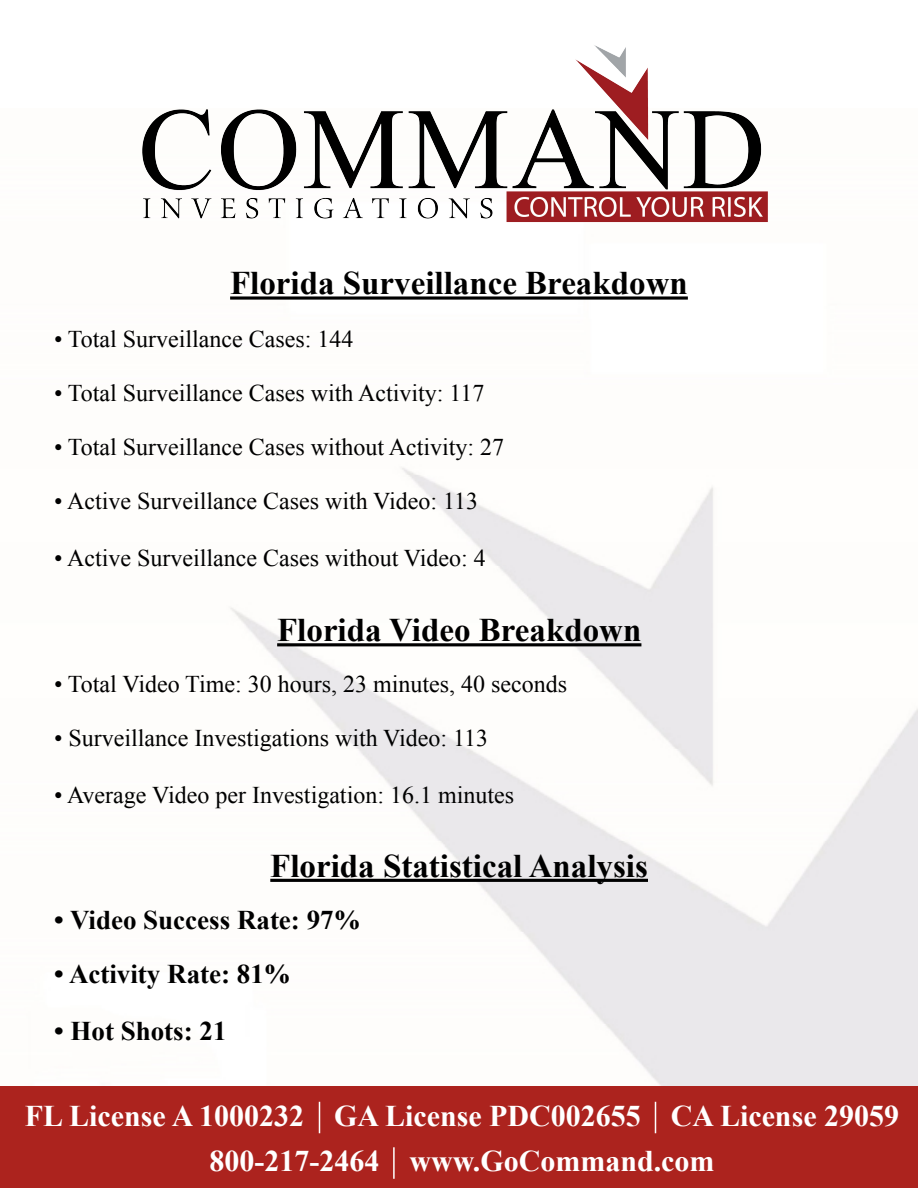
<style>
.page{position:relative;width:918px;height:1188px;background:#fff}
.page>*{position:absolute;margin:0;border:0;box-sizing:border-box;transform-origin:0 0}
.t1{font:700 33px "Times New Roman";color:#000}
.t2{font:700 30px "Times New Roman";color:#fff}
.t3{font:700 27px "Times New Roman";color:#000}
.t4{font:24px "Times New Roman";color:#000}
</style>
<div class="page">
<img style="left:140px;top:45px;width:634px;height:180px">
<svg style="left:230px;top:296px;width:458px;height:4px;background:#363636"></svg>
<hr style="left:277px;top:643px;width:364px;height:3px;background:#000">
<hr style="left:270px;top:879px;width:378px;height:3px;background:#000">
<div style="left:0;top:1086px;width:918px;height:102px;background:#ac231e"></div>
<hr style="left:319px;top:1102px;width:1px;height:31px;background:#fff">
<hr style="left:655px;top:1102px;width:1px;height:31px;background:#fff">
<hr style="left:393px;top:1147px;width:2px;height:32px;background:#fff">
<p class="t1" style="left:230px;top:261px;width:459px">Florida Surveillance Breakdown</p>
<p class="t4" style="left:54px;top:322px;width:301px">• Total Surveillance Cases: 144</p>
<p class="t4" style="left:54px;top:376px;width:432px">• Total Surveillance Cases with Activity: 117</p>
<p class="t4" style="left:54px;top:430px;width:452px">• Total Surveillance Cases without Activity: 27</p>
<p class="t4" style="left:54px;top:484px;width:426px">• Active Surveillance Cases with Video: 113</p>
<p class="t4" style="left:54px;top:541px;width:433px">• Active Surveillance Cases without Video: 4</p>
<p class="t1" style="left:277px;top:607px;width:366px">Florida Video Breakdown</p>
<p class="t4" style="left:54px;top:668px;width:515px">• Total Video Time: 30 hours, 23 minutes, 40 seconds</p>
<p class="t4" style="left:54px;top:722px;width:436px">• Surveillance Investigations with Video: 113</p>
<p class="t4" style="left:54px;top:779px;width:462px">• Average Video per Investigation: 16.1 minutes</p>
<p class="t1" style="left:270px;top:843px;width:379px">Florida Statistical Analysis</p>
<p class="t3" style="left:54px;top:902px;width:308px">• Video Success Rate: 97%</p>
<p class="t3" style="left:54px;top:956px;width:238px">• Activity Rate: 81%</p>
<p class="t3" style="left:54px;top:1013px;width:174px">• Hot Shots: 21</p>
<p class="t2" style="left:25px;top:1096px;width:876px">FL License A 1000232 GA License PDC002655 CA License 29059</p>
<p class="t2" style="left:210px;top:1141px;width:506px">800-217-2464 www.GoCommand.com</p>
</div>
